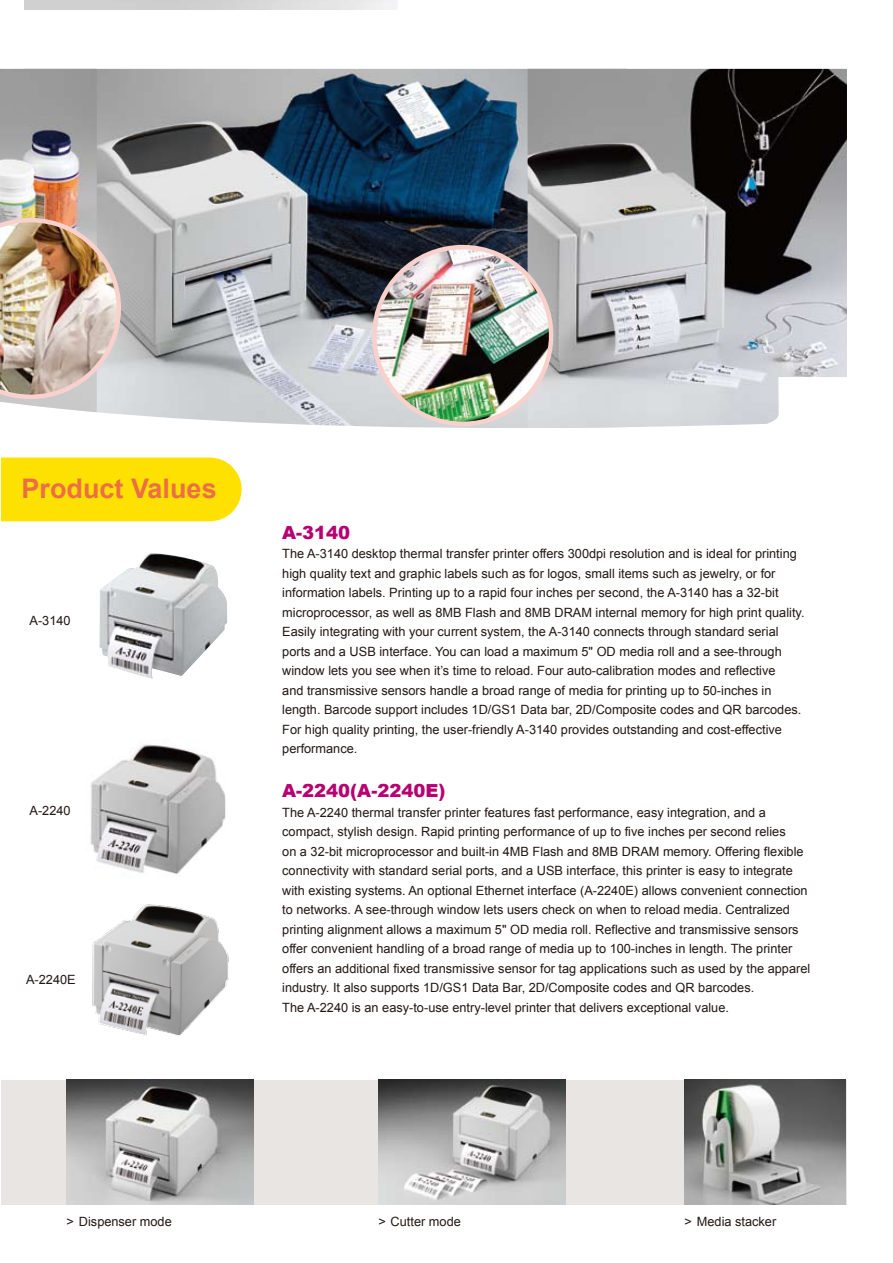
<style>
.page{position:relative;width:893px;height:1263px;background:#fff}
.page>*{position:absolute;margin:0;border:0;box-sizing:border-box;transform-origin:0 0}
.t1{font:700 27px "Arial";color:#ed6e46}
.t2{font:900 18px "Arial";color:#b70171}
.t3{font:12.75px/19.5px "Arial";color:#231815}
</style>
<div class="page">
<img style="left:92px;top:904px;width:137px;height:132px">
<img style="left:90px;top:744px;width:136px;height:131px">
<div style="left:2px;top:1079px;width:844px;height:125px;background:#e9e5e2"></div>
<div style="left:1px;top:457px;width:240px;height:64px;background:#ffe100"></div>
<img style="left:96px;top:69px;width:431px;height:359px">
<img style="left:0;top:69px;width:97px;height:343px">
<img style="left:527px;top:69px;width:319px;height:359px">
<img style="left:99px;top:553px;width:128px;height:125px">
<img style="left:67px;top:1079px;width:186px;height:125px">
<img style="left:378px;top:1079px;width:187px;height:125px">
<img style="left:684px;top:1079px;width:161px;height:125px">
<img style="left:375px;top:247px;width:176px;height:177px">
<div style="left:372px;top:245px;width:181px;height:181px;border:4px solid #f9d1cc;border-radius:50%"></div>
<img style="left:0;top:218px;width:121px;height:181px">
<h1 class="t1" style="left:21px;top:470px;width:197px">Product Values</h1>
<p class="t3" style="left:29px;top:610px;width:43px">A-3140</p>
<p class="t3" style="left:29px;top:801px;width:43px">A-2240</p>
<p class="t3" style="left:26px;top:969px;width:51px">A-2240E</p>
<h2 class="t2" style="left:282px;top:519px;width:70px">A-3140</h2>
<p class="t3" style="left:282px;top:544px;width:523px">The A-3140 desktop thermal transfer printer offers 300dpi resolution and is ideal for printing high quality text and graphic labels such as for logos, small items such as jewelry, or for information labels. Printing up to a rapid four inches per second, the A-3140 has a 32-bit microprocessor, as well as 8MB Flash and 8MB DRAM internal memory for high print quality.<br>Easily integrating with your current system, the A-3140 connects through standard serial ports and a USB interface. You can load a maximum 5" OD media roll and a see-through window lets you see when it’s time to reload. Four auto-calibration modes and reflective<br>and transmissive sensors handle a broad range of media for printing up to 50-inches in length. Barcode support includes 1D/GS1 Data bar, 2D/Composite codes and QR barcodes.<br>For high quality printing, the user-friendly A-3140 provides outstanding and cost-effective performance.</p>
<h2 class="t2" style="left:282px;top:778px;width:165px">A-2240(A-2240E)</h2>
<p class="t3" style="left:282px;top:802px;width:529px">The A-2240 thermal transfer printer features fast performance, easy integration, and a compact, stylish design. Rapid printing performance of up to five inches per second relies<br>on a 32-bit microprocessor and built-in 4MB Flash and 8MB DRAM memory. Offering flexible connectivity with standard serial ports, and a USB interface, this printer is easy to integrate with existing systems. An optional Ethernet interface (A-2240E) allows convenient connection to networks. A see-through window lets users check on when to reload media. Centralized printing alignment allows a maximum 5" OD media roll. Reflective and transmissive sensors offer convenient handling of a broad range of media up to 100-inches in length. The printer offers an additional fixed transmissive sensor for tag applications such as used by the apparel industry. It also supports 1D/GS1 Data Bar, 2D/Composite codes and QR barcodes.<br>The A-2240 is an easy-to-use entry-level printer that delivers exceptional value.</p>
<p class="t3" style="left:67px;top:1211px;width:107px">&gt; Dispenser mode</p>
<p class="t3" style="left:378px;top:1211px;width:84px">&gt; Cutter mode</p>
<p class="t3" style="left:684px;top:1211px;width:93px">&gt; Media stacker</p>
</div>
